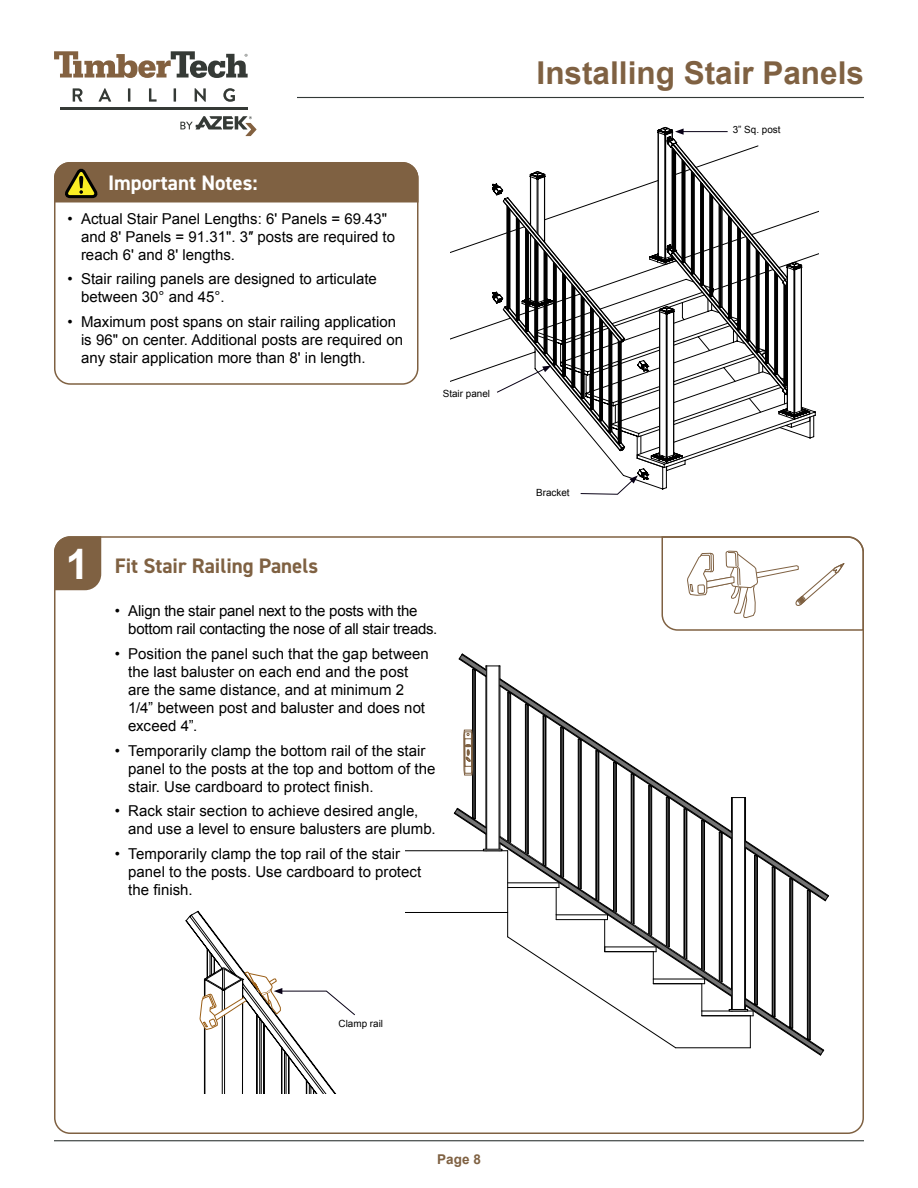
<style>
.page{position:relative;width:918px;height:1188px;background:#fff}
.page>*{position:absolute;margin:0;border:0;box-sizing:border-box;transform-origin:0 0}
.t1{font:700 31.5px "Arial";color:#7f6142}
.t2{font:700 21px "DIN2014";color:#7f6142}
.t3{font:700 21px "DIN2014";color:#fff}
.t4{font:15px/18px "Arial";color:#000}
.t5{font:700 13.5px "Arial";color:#7f6142}
.t6{font:9.9px "Arial";color:#000}
.s1{font-family:"Arial";font-size:42px;color:#fff}
</style>
<div class="page">
<hr style="left:54px;top:1140px;width:810px;height:1px;background:#323937">
<hr style="left:297px;top:97px;width:567px;height:1px;background:#323937">
<hr style="left:60px;top:107px;width:188px;height:3px;background:#353a36">
<svg style="left:180px;top:116px;width:77px;height:20px"></svg>
<svg style="left:54px;top:51px;width:194px;height:27px"></svg>
<svg style="left:73px;top:88px;width:10px;height:14px"></svg>
<svg style="left:99px;top:88px;width:12px;height:14px"></svg>
<svg style="left:128px;top:88px;width:2px;height:14px"></svg>
<svg style="left:149px;top:88px;width:8px;height:14px"></svg>
<svg style="left:174px;top:88px;width:2px;height:14px"></svg>
<svg style="left:195px;top:88px;width:11px;height:14px"></svg>
<svg style="left:223px;top:88px;width:12px;height:14px"></svg>
<svg style="left:662px;top:127px;width:148px;height:330px"></svg>
<div style="left:54px;top:536px;width:47px;height:54px;background:#7f6142"></div>
<svg style="left:661px;top:536px;width:203px;height:95px"></svg>
<div style="left:54px;top:162px;width:364px;height:223px;border:2px solid #7f6142;border-radius:15px"></div>
<div style="left:54px;top:162px;width:364px;height:40px;background:#7f6142"></div>
<hr style="left:405px;top:850px;width:103px;height:1px;background:#000">
<svg style="left:185px;top:911px;width:269px;height:183px"></svg>
<svg style="left:199px;top:969px;width:156px;height:61px"></svg>
<svg style="left:454px;top:654px;width:375px;height:401px"></svg>
<hr style="left:681px;top:131px;width:47px;height:1px;background:#080016">
<svg style="left:492px;top:128px;width:192px;height:367px"></svg>
<h2 class="t3" style="left:108px;top:168px;width:151px">Important Notes:</h2>
<p class="t4" style="left:81px;top:209px;width:316px;text-indent:-14px">• Actual Stair Panel Lengths: 6' Panels = 69.43" and 8' Panels = 91.31". 3″ posts are required to reach 6' and 8' lengths.</p>
<p class="t4" style="left:81px;top:270px;width:297px;text-indent:-14px">• Stair railing panels are designed to articulate between 30° and 45°.</p>
<p class="t4" style="left:81px;top:313px;width:324px;text-indent:-14px">• Maximum post spans on stair railing application is 96" on center. Additional posts are required on any stair application more than 8' in length.</p>
<p class="t6" style="left:443px;top:387px;width:49px">Stair panel</p>
<h2 class="t2" style="left:66px;top:552px;width:254px"><span class="s1">1</span> Fit Stair Railing Panels</h2>
<p class="t4" style="left:128px;top:602px;width:311px;text-indent:-14px">• Align the stair panel next to the posts with the bottom rail contacting the nose of all stair treads.</p>
<p class="t4" style="left:128px;top:645px;width:302px;text-indent:-14px">• Position the panel such that the gap between the last baluster on each end and the post are the same distance, and at minimum 2<br>1/4” between post and baluster and does not exceed 4”.</p>
<p class="t4" style="left:128px;top:741px;width:309px;text-indent:-14px">• Temporarily clamp the bottom rail of the stair panel to the posts at the top and bottom of the stair. Use cardboard to protect finish.</p>
<p class="t4" style="left:128px;top:802px;width:309px;text-indent:-14px">• Rack stair section to achieve desired angle, and use a level to ensure balusters are plumb.</p>
<p class="t4" style="left:128px;top:845px;width:295px;text-indent:-14px">• Temporarily clamp the top rail of the stair panel to the posts. Use cardboard to protect the finish.</p>
<h1 class="t1" style="left:537px;top:52px;width:329px">Installing Stair Panels</h1>
<p class="t6" style="left:536px;top:486px;width:35px">Bracket</p>
<p class="t6" style="left:733px;top:123px;width:49px">3” Sq. post</p>
<p class="t6" style="left:339px;top:1017px;width:46px">Clamp rail</p>
<p class="t5" style="left:437px;top:1150px;width:45px">Page 8</p>
</div>
